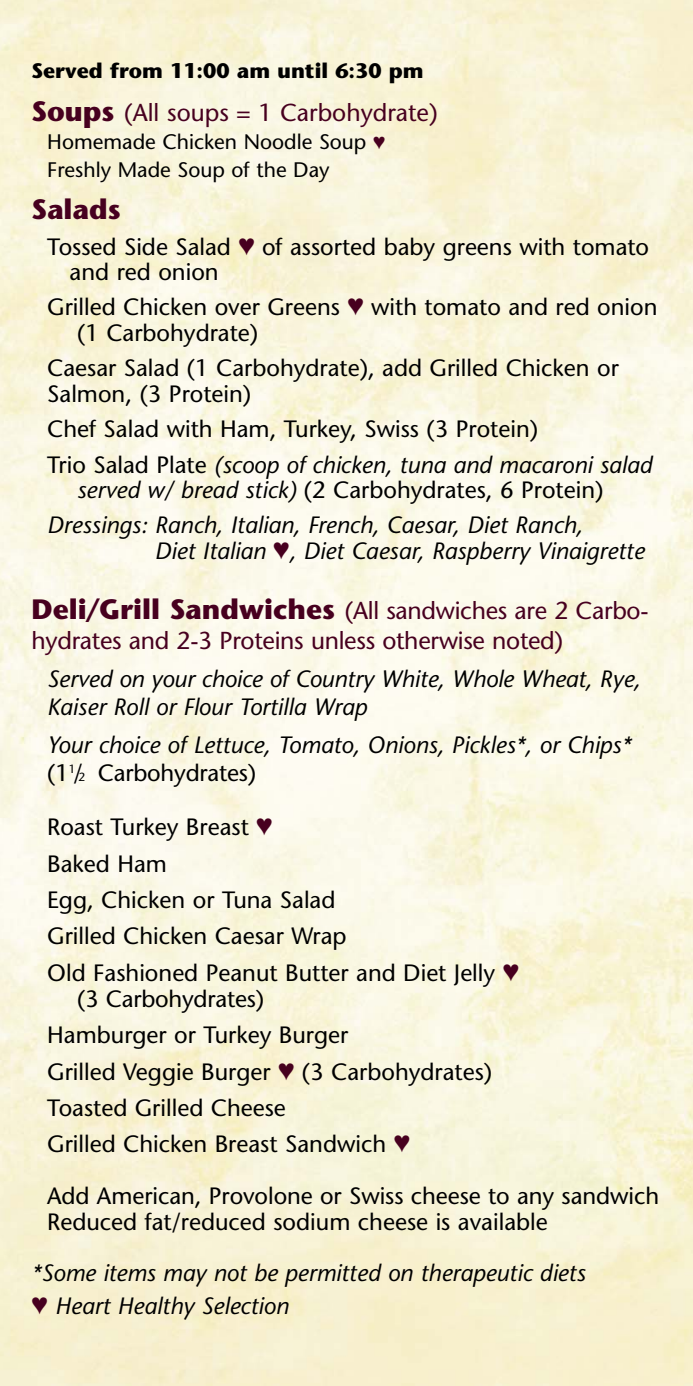
<style>
.page{position:relative;width:693px;height:1386px;background:#fff}
.page>*{position:absolute;margin:0;border:0;box-sizing:border-box;transform-origin:0 0}
.t1{font:700 28px "Stone Sans";color:#47001f}
.t2{font:24.5px/29.8px "Stone Sans";letter-spacing:-.01em;color:#47001f}
.t3{font:23.62px/36.4px "Stone Sans";color:#000}
.t4{font:italic 23.62px/28px "Stone Sans";color:#000}
.t5{font:21px/28px "Stone Sans";color:#000}
.t6{font:700 21px "Stone Sans";color:#000}
.s1{font-weight:700;font-size:28px}
.s2{color:#47001f}
.s3{font-style:italic}
.s4{font-style:normal}
.s5{font-style:normal;font-size:11.9px}
</style>
<div class="page">
<p class="t6" style="left:32px;top:63px;width:394px">Served from 11:00 am until 6:30 pm</p>
<p class="t2" style="left:32px;top:100px;width:408px"><span class="s1">Soups</span> (All soups = 1 Carbohydrate)</p>
<p class="t5" style="left:47px;top:130px;width:340px">Homemade Chicken Noodle Soup <span class="s2">♥<br></span>Freshly Made Soup of the Day</p>
<p class="t1" style="left:32px;top:199px;width:91px">Salads</p>
<p class="t3" style="left:70px;top:236px;width:581px;line-height:25.4px;text-indent:-22px">Tossed Side Salad <span class="s2">♥</span> of assorted baby greens with tomato and red onion</p>
<p class="t3" style="left:77px;top:297px;width:582px;line-height:25.4px;text-indent:-30px">Grilled Chicken over Greens <span class="s2">♥</span> with tomato and red onion (1 Carbohydrate)</p>
<p class="t3" style="left:47px;top:358px;width:573px;line-height:25.4px">Caesar Salad (1 Carbohydrate), add Grilled Chicken or<br>Salmon, (3 Protein)</p>
<p class="t3" style="left:47px;top:414px;width:607px;line-height:35.5px">Chef Salad with Ham, Turkey, Swiss (3 Protein)<br>Trio Salad Plate <span class="s3">(scoop of chicken, tuna and macaroni salad</span></p>
<p class="t4" style="left:47px;top:474px;width:558px;line-height:35.5px;text-indent:30px">served w/ bread stick) <span class="s4">(2 Carbohydrates, 6 Protein)<br></span>Dressings: Ranch, Italian, French, Caesar, Diet Ranch,</p>
<p class="t4" style="left:155px;top:539px;width:491px">Diet Italian <span class="s2">♥</span>, Diet Caesar, Raspberry Vinaigrette</p>
<p class="t2" style="left:32px;top:598px;width:619px"><span class="s1">Deli/Grill Sandwiches</span> (All sandwiches are 2 Carbo&shy;hydrates and 2-3 Proteins unless otherwise noted)</p>
<p class="t4" style="left:47px;top:667px;width:595px">Served on your choice of Country White, Whole Wheat, Rye,<br>Kaiser Roll or Flour Tortilla Wrap</p>
<p class="t4" style="left:47px;top:733px;width:586px">Your choice of Lettuce, Tomato, Onions, Pickles*, or Chips* <span class="s4">(1</span><sup>1</sup><span class="s4">/</span><span class="s5">2</span> <span class="s4">Carbohydrates)</span></p>
<p class="t3" style="left:47px;top:812px;width:473px">Roast Turkey Breast <span class="s2">♥<br></span>Baked Ham<br>Egg, Chicken or Tuna Salad<br>Grilled Chicken Caesar Wrap<br>Old Fashioned Peanut Butter and Diet Jelly <span class="s2">♥</span></p>
<p class="t3" style="left:47px;top:983px;width:446px;text-indent:30px">(3 Carbohydrates)<br>Hamburger or Turkey Burger<br>Grilled Veggie Burger <span class="s2">♥</span> (3 Carbohydrates)<br>Toasted Grilled Cheese<br>Grilled Chicken Breast Sandwich <span class="s2">♥</span></p>
<p class="t3" style="left:47px;top:1185px;width:613px;line-height:26.2px">Add American, Provolone or Swiss cheese to any sandwich<br>Reduced fat/reduced sodium cheese is available</p>
<p class="t4" style="left:31px;top:1259px;width:556px;line-height:32.6px">*Some items may not be permitted on therapeutic diets <span class="s2">♥</span> Heart Healthy Selection</p>
</div>
